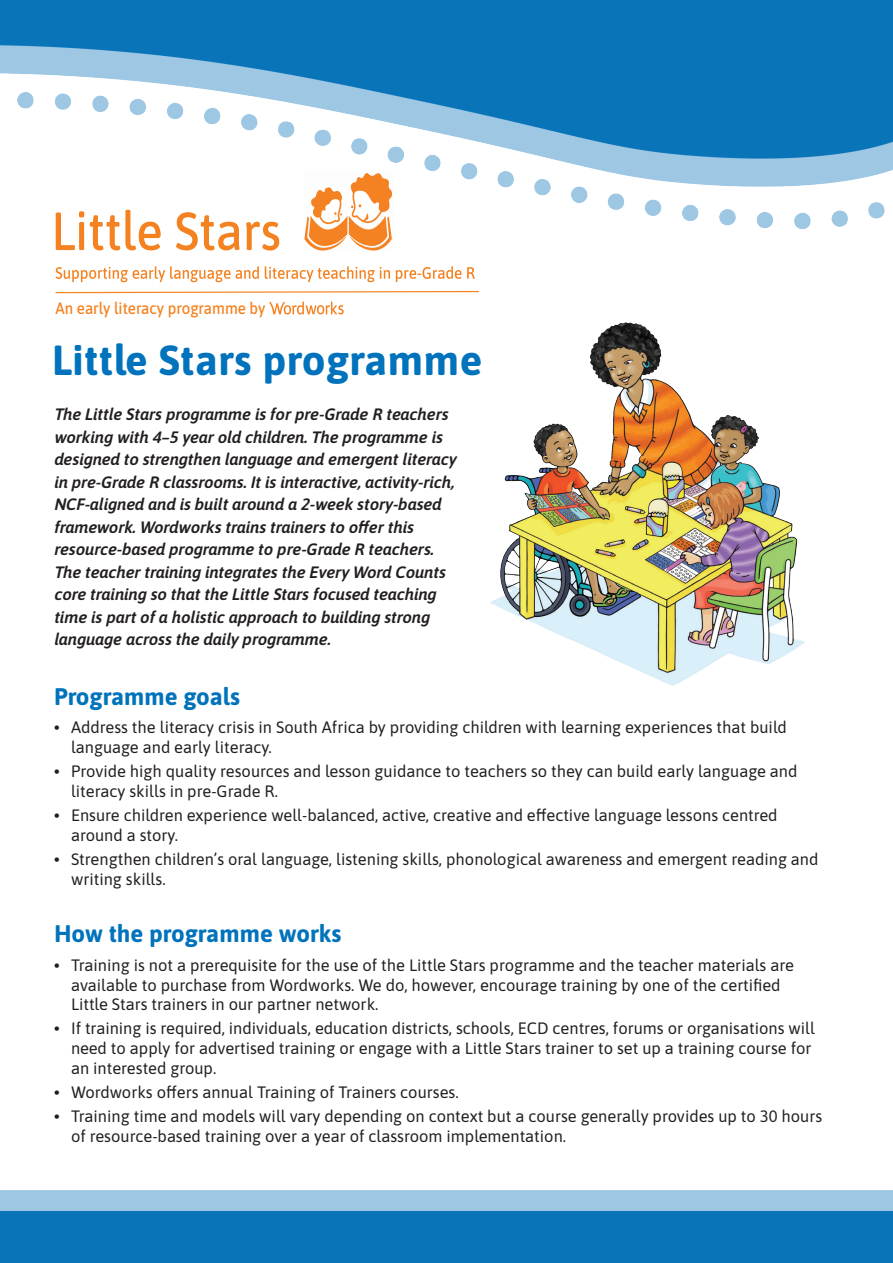
<style>
.page{position:relative;width:893px;height:1263px;background:#fff}
.page>*{position:absolute;margin:0;border:0;box-sizing:border-box;transform-origin:0 0}
.t1{font:700 42px "Asap";letter-spacing:.01em;color:#0073bc}
.t2{font:700 24px "Asap";color:#0073bc}
.t3{font:16.5px/19.8px "Asap";color:#231f20}
.t4{font:italic 600 16.5px/22.5px "Asap";letter-spacing:-.02em;color:#231f20}
.t5{font:500 16.5px "Asap";color:#f58220;scale:.92 1}
.s1{font-weight:700}
</style>
<div class="page">
<img style="left:0;top:0;width:893px;height:1263px">
<svg style="left:56px;top:266px;width:203px;height:16px"></svg>
<svg style="left:265px;top:266px;width:125px;height:16px"></svg>
<svg style="left:396px;top:266px;width:79px;height:16px"></svg>
<svg style="left:56px;top:211px;width:28px;height:39px"></svg>
<svg style="left:90px;top:210px;width:71px;height:40px"></svg>
<svg style="left:176px;top:212px;width:64px;height:38px"></svg>
<svg style="left:246px;top:222px;width:33px;height:29px"></svg>
<svg style="left:304px;top:170px;width:89px;height:82px"></svg>
<svg style="left:54px;top:290px;width:426px;height:4px"></svg>
<svg style="left:269px;top:302px;width:75px;height:13px"></svg>
<img style="left:490px;top:323px;width:315px;height:362px">
<p class="t5" style="left:56px;top:297px;width:230px">An early literacy programme by</p>
<p class="t1" style="left:52px;top:331px;width:432px">Little Stars programme</p>
<p class="t4" style="left:54px;top:402px;width:406px">The Little Stars programme is for pre-Grade R teachers working with 4–5 year old children. The programme is designed to strengthen language and emergent literacy in pre-Grade R classrooms. It is interactive, activity-rich, NCF-aligned and is built around a 2-week story-based framework. Wordworks trains trainers to offer this resource-based programme to pre-Grade R teachers.<br>The teacher training integrates the Every Word Counts core training so that the Little Stars focused teaching time is part of a holistic approach to building strong language across the daily programme.</p>
<p class="t2" style="left:54px;top:680px;width:187px">Programme goals</p>
<p class="t3" style="left:71px;top:717px;width:717px;text-indent:-17px"><span class="s1">•</span> Address the literacy crisis in South Africa by providing children with learning experiences that build language and early literacy.</p>
<p class="t3" style="left:71px;top:761px;width:728px;text-indent:-17px"><span class="s1">•</span> Provide high quality resources and lesson guidance to teachers so they can build early language and literacy skills in pre-Grade R.</p>
<p class="t3" style="left:71px;top:805px;width:708px;text-indent:-17px"><span class="s1">•</span> Ensure children experience well-balanced, active, creative and effective language lessons centred around a story.</p>
<p class="t3" style="left:71px;top:848px;width:749px;text-indent:-17px"><span class="s1">•</span> Strengthen children’s oral language, listening skills, phonological awareness and emergent reading and writing skills.</p>
<p class="t2" style="left:54px;top:917px;width:289px">How the programme works</p>
<p class="t3" style="left:71px;top:954px;width:724px;text-indent:-17px"><span class="s1">•</span> Training is not a prerequisite for the use of the Little Stars programme and the teacher materials are available to purchase from Wordworks. We do, however, encourage training by one of the certified<br>Little Stars trainers in our partner network.</p>
<p class="t3" style="left:71px;top:1018px;width:745px;text-indent:-17px"><span class="s1">•</span> If training is required, individuals, education districts, schools, ECD centres, forums or organisations will need to apply for advertised training or engage with a Little Stars trainer to set up a training course for an interested group.</p>
<p class="t3" style="left:54px;top:1081px;width:406px"><span class="s1">•</span> Wordworks offers annual Training of Trainers courses.</p>
<p class="t3" style="left:71px;top:1105px;width:753px;text-indent:-17px"><span class="s1">•</span> Training time and models will vary depending on context but a course generally provides up to 30 hours of resource-based training over a year of classroom implementation.</p>
</div>
